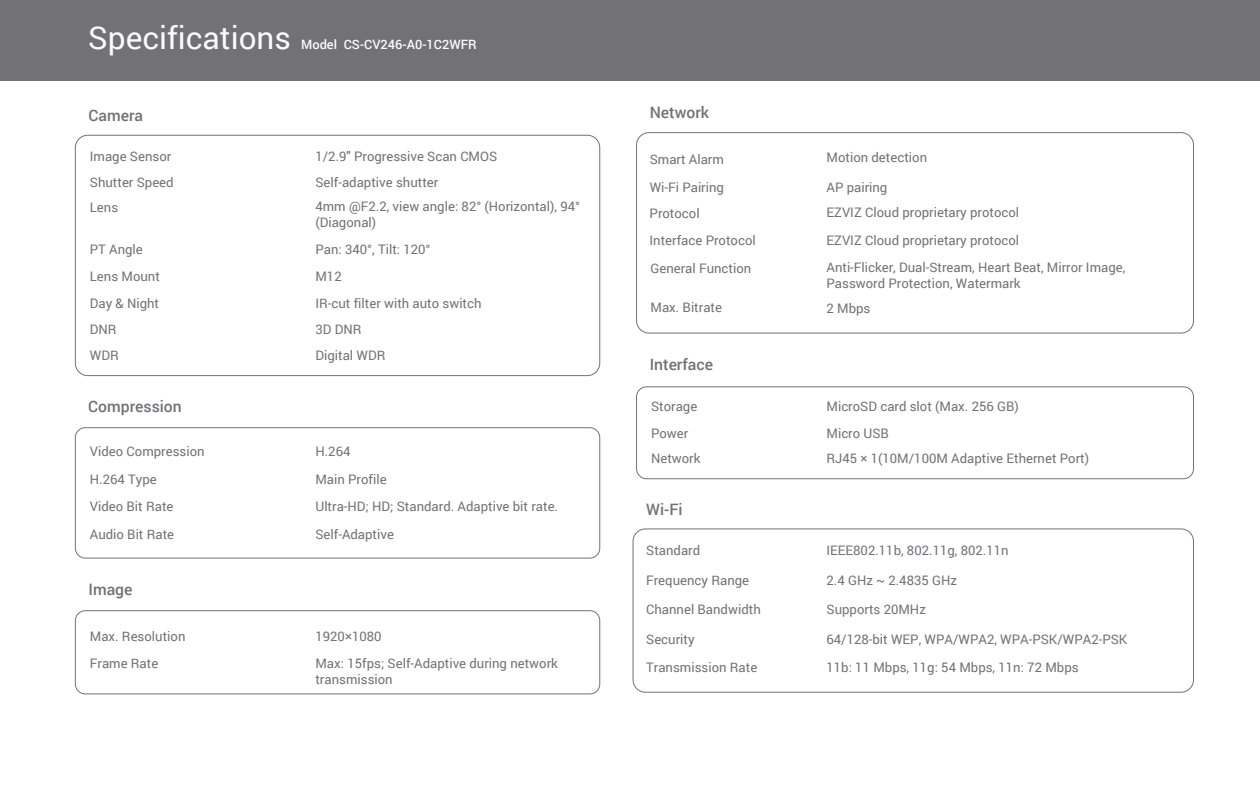
<style>
.page{position:relative;width:1260px;height:788px;background:#fff}
.page>*{position:absolute;margin:0;border:0;box-sizing:border-box;transform-origin:0 0}
.t1{font:31.5px "Roboto";color:#fbfbfc}
.t2{font:500 15.75px "Roboto";color:#727276}
.t3{font:13.12px/27.4px "Roboto";color:#727276}
.t4{font:500 12.86px "Roboto";color:#fbfbfc}
</style>
<div class="page">
<div style="left:0;top:0;width:1260px;height:80px;background:#727276"></div>
<div style="left:75px;top:135px;width:525px;height:241px;border:1px solid #727276;border-radius:12px"></div>
<div style="left:75px;top:427px;width:525px;height:131px;border:1px solid #727276;border-radius:10px"></div>
<div style="left:75px;top:610px;width:525px;height:84px;border:1px solid #727276;border-radius:10px"></div>
<div style="left:633px;top:528px;width:561px;height:164px;border:1px solid #727276;border-radius:12px"></div>
<div style="left:636px;top:386px;width:558px;height:93px;border:1px solid #727276;border-radius:10px"></div>
<div style="left:636px;top:132px;width:558px;height:201px;border:1px solid #727276;border-radius:12px"></div>
<h1 class="t1" style="left:88px;top:16px;width:204px">Specifications</h1>
<p class="t4" style="left:301px;top:36px;width:177px">Model CS-CV246-A0-1C2WFR</p>
<p class="t2" style="left:89px;top:104px;width:56px">Camera</p>
<p class="t3" style="left:90px;top:142px;width:83px">Image Sensor</p>
<p class="t3" style="left:315px;top:142px;width:183px">1/2.9" Progressive Scan CMOS</p>
<p class="t3" style="left:90px;top:168px;width:85px">Shutter Speed</p>
<p class="t3" style="left:315px;top:170px;width:266px;line-height:24px">Self-adaptive shutter<br>4mm @F2.2, view angle: 82° (Horizontal), 94°</p>
<p class="t3" style="left:315px;top:208px;width:62px">(Diagonal)</p>
<p class="t3" style="left:90px;top:193px;width:30px">Lens</p>
<p class="t3" style="left:90px;top:235px;width:55px">PT Angle</p>
<p class="t3" style="left:315px;top:235px;width:117px">Pan: 340°, Tilt: 120°</p>
<p class="t3" style="left:90px;top:262px;width:72px">Lens Mount</p>
<p class="t3" style="left:315px;top:262px;width:28px">M12</p>
<p class="t3" style="left:90px;top:289px;width:71px">Day &amp; Night</p>
<p class="t3" style="left:315px;top:289px;width:168px">IR-cut filter with auto switch</p>
<p class="t3" style="left:90px;top:315px;width:28px">DNR</p>
<p class="t3" style="left:315px;top:315px;width:48px">3D DNR</p>
<p class="t3" style="left:90px;top:341px;width:30px">WDR</p>
<p class="t3" style="left:315px;top:341px;width:71px">Digital WDR</p>
<p class="t2" style="left:88px;top:395px;width:95px">Compression</p>
<p class="t3" style="left:90px;top:437px;width:116px">Video Compression</p>
<p class="t3" style="left:315px;top:437px;width:37px">H.264</p>
<p class="t3" style="left:90px;top:465px;width:69px">H.264 Type</p>
<p class="t3" style="left:315px;top:465px;width:73px">Main Profile</p>
<p class="t3" style="left:90px;top:492px;width:85px">Video Bit Rate</p>
<p class="t3" style="left:315px;top:492px;width:244px">Ultra-HD; HD; Standard. Adaptive bit rate.</p>
<p class="t3" style="left:90px;top:520px;width:86px">Audio Bit Rate</p>
<p class="t3" style="left:315px;top:520px;width:80px">Self-Adaptive</p>
<p class="t2" style="left:89px;top:578px;width:46px">Image</p>
<p class="t3" style="left:90px;top:622px;width:97px">Max. Resolution</p>
<p class="t3" style="left:315px;top:622px;width:244px;line-height:26.7px">1920×1080<br>Max: 15fps; Self-Adaptive during network</p>
<p class="t3" style="left:315px;top:664px;width:79px">transmission</p>
<p class="t3" style="left:90px;top:648px;width:70px">Frame Rate</p>
<p class="t2" style="left:650px;top:101px;width:61px">Network</p>
<p class="t3" style="left:650px;top:145px;width:76px;line-height:27.7px">Smart Alarm<br>Wi-Fi Pairing</p>
<p class="t3" style="left:650px;top:199px;width:108px">Protocol<br>Interface Protocol<br>General Function</p>
<p class="t3" style="left:827px;top:143px;width:102px">Motion detection</p>
<p class="t3" style="left:827px;top:173px;width:62px">AP pairing</p>
<p class="t3" style="left:827px;top:198px;width:194px">EZVIZ Cloud proprietary protocol</p>
<p class="t3" style="left:827px;top:226px;width:194px">EZVIZ Cloud proprietary protocol</p>
<p class="t3" style="left:827px;top:259px;width:300px;line-height:15.8px">Anti-Flicker, Dual-Stream, Heart Beat, Mirror Image,<br>Password Protection, Watermark</p>
<p class="t3" style="left:650px;top:293px;width:73px">Max. Bitrate</p>
<p class="t3" style="left:827px;top:294px;width:45px">2 Mbps</p>
<p class="t2" style="left:650px;top:353px;width:65px">Interface</p>
<p class="t3" style="left:651px;top:392px;width:48px">Storage</p>
<p class="t3" style="left:827px;top:392px;width:194px">MicroSD card slot (Max. 256 GB)</p>
<p class="t3" style="left:651px;top:419px;width:39px">Power</p>
<p class="t3" style="left:827px;top:419px;width:64px">Micro USB</p>
<p class="t3" style="left:651px;top:443px;width:51px">Network</p>
<p class="t3" style="left:827px;top:443px;width:264px">RJ45 × 1(10M/100M Adaptive Ethernet Port)</p>
<p class="t2" style="left:646px;top:498px;width:38px">Wi-Fi</p>
<p class="t3" style="left:646px;top:536px;width:56px">Standard</p>
<p class="t3" style="left:827px;top:536px;width:184px">IEEE802.11b, 802.11g, 802.11n</p>
<p class="t3" style="left:646px;top:566px;width:105px">Frequency Range</p>
<p class="t3" style="left:827px;top:566px;width:132px">2.4 GHz ~ 2.4835 GHz</p>
<p class="t3" style="left:646px;top:594px;width:116px">Channel Bandwidth</p>
<p class="t3" style="left:827px;top:594px;width:101px">Supports 20MHz</p>
<p class="t3" style="left:646px;top:624px;width:50px">Security</p>
<p class="t3" style="left:827px;top:624px;width:302px">64/128-bit WEP, WPA/WPA2, WPA-PSK/WPA2-PSK</p>
<p class="t3" style="left:646px;top:653px;width:113px">Transmission Rate</p>
<p class="t3" style="left:827px;top:653px;width:254px">11b: 11 Mbps, 11g: 54 Mbps, 11n: 72 Mbps</p>
</div>
